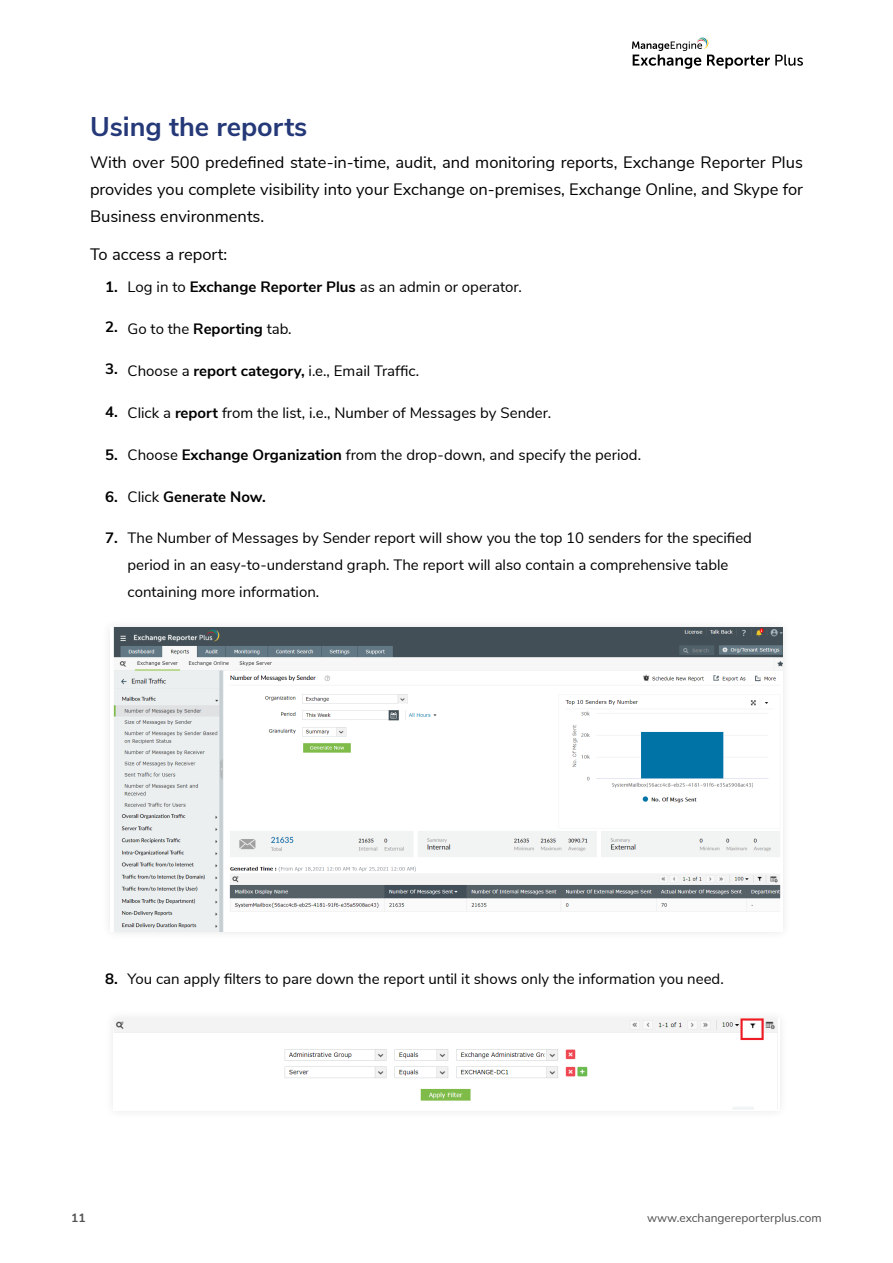
<style>
.page{position:relative;width:893px;height:1263px;background:#fff}
.page>*{position:absolute;margin:0;border:0;box-sizing:border-box;transform-origin:0 0}
.t1{font:700 27px "Nunito Sans";color:#253979}
.t2{font:16.5px/27px "Nunito Sans";color:#000;text-align:justify}
.t3{font:15px/27px "Nunito Sans";color:#000}
.t4{font:700 15px "Nunito Sans";color:#000}
.t5{font:12px "Nunito Sans";color:#515151}
.t6{font:700 12px "Nunito Sans";color:#515151}
.s1{font-weight:700}
.s2{font-weight:400}
</style>
<div class="page">
<svg style="left:632px;top:37px;width:171px;height:32px"></svg>
<img style="left:111px;top:627px;width:671px;height:304px">
<img style="left:114px;top:1018px;width:664px;height:92px">
<h1 class="t1" style="left:90px;top:107px;width:219px">Using the reports</h1>
<p class="t2" style="left:90px;top:147px;width:714px">With over 500 predefined state-in-time, audit, and monitoring reports, Exchange Reporter Plus provides you complete visibility into your Exchange on-premises, Exchange Online, and Skype for Business environments.</p>
<p class="t2" style="left:90px;top:240px;width:139px">To access a report:</p>
<p class="t3" style="left:128px;top:272px;width:396px">Log in to <span class="s1">Exchange Reporter Plus</span> as an admin or operator.</p>
<p class="t3" style="left:128px;top:314px;width:166px">Go to the <span class="s1">Reporting</span> tab.</p>
<p class="t3" style="left:128px;top:356px;width:293px">Choose a <span class="s1">report category,</span> i.e., Email Traffic.</p>
<p class="t3" style="left:128px;top:398px;width:425px">Click a <span class="s1">report</span> from the list, i.e., Number of Messages by Sender.</p>
<p class="t3" style="left:128px;top:440px;width:515px">Choose <span class="s1">Exchange Organization</span> from the drop-down, and specify the period.</p>
<p class="t4" style="left:128px;top:485px;width:140px"><span class="s2">Click</span> Generate Now.</p>
<p class="t4" style="left:105px;top:275px;width:14px">1.</p>
<p class="t4" style="left:105px;top:316px;width:14px">2.</p>
<p class="t4" style="left:105px;top:357px;width:14px">3.</p>
<p class="t4" style="left:105px;top:400px;width:14px">4.</p>
<p class="t4" style="left:105px;top:443px;width:14px">5.</p>
<p class="t4" style="left:105px;top:485px;width:14px">6.</p>
<p class="t4" style="left:105px;top:527px;width:14px">7.</p>
<p class="t3" style="left:128px;top:524px;width:626px">The Number of Messages by Sender report will show you the top 10 senders for the specified period in an easy-to-understand graph. The report will also contain a comprehensive table containing more information.</p>
<p class="t3" style="left:105px;top:964px;width:620px"><span class="s1">8.</span> You can apply filters to pare down the report until it shows only the information you need.</p>
<p class="t6" style="left:71px;top:1209px;width:16px">11</p>
<p class="t5" style="left:647px;top:1209px;width:176px">www.exchangereporterplus.com</p>
</div>
